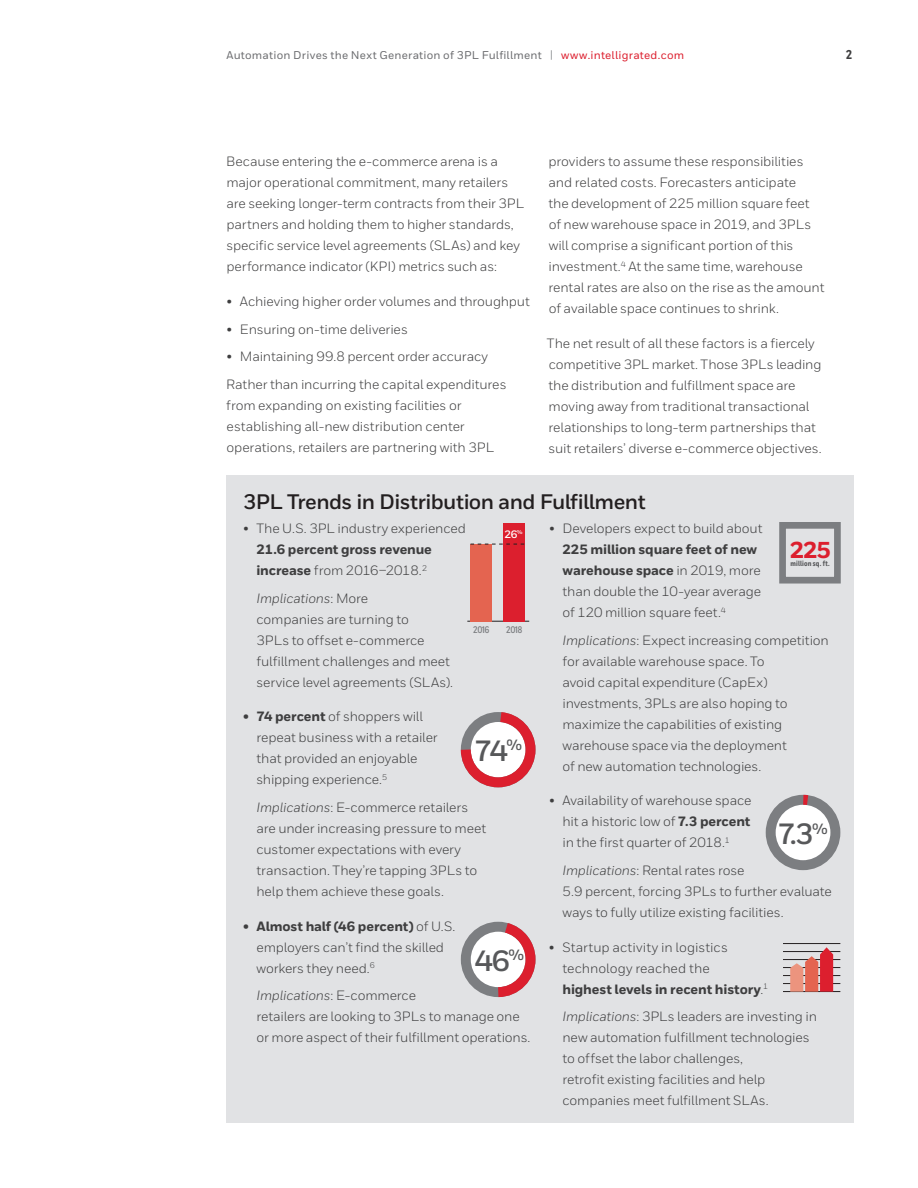
<style>
.page{position:relative;width:918px;height:1188px;background:#fff}
.page>*{position:absolute;margin:0;border:0;box-sizing:border-box;transform-origin:0 0}
.Author_Name{font:700 29.25px "Honeywell Sans";color:#57585a}
.Author_Name-2{font:800 22.95px "Honeywell Sans";color:#dc1f2e}
.heading_2__14_16{font:700 21px "Honeywell Sans";letter-spacing:-.025em;color:#231f20}
.Body__9_14_pt{font:13.5px/21px "Honeywell Sans";letter-spacing:-.01em;color:#3e3e3f}
.MASTER__Header_Foote{font:800 12.75px "Honeywell Cond";color:#3e3e3f}
.MASTER__Header_Foote-2{font:500 11.25px "Honeywell Sans";letter-spacing:.02em;color:#6c6d70}
.Author_Name-3{font:700 10.8px "Honeywell Sans";color:#fff}
.Author_Name-4{font:700 9.6px "Honeywell Cond";letter-spacing:-.05em;color:#7c7e81}
.Captions__Left_Align{font:800 7.5px "Honeywell Cond";letter-spacing:.025em;color:#57585a}
.s1{font-size:11.4px;color:#939598}
.s2{color:#dc1f2e}
.s3{font-weight:800}
.s4{font-style:italic}
</style>
<div class="page">
<div style="left:226px;top:475px;width:628px;height:648px;background:#e1e2e4"></div>
<svg style="left:466px;top:927px;width:65px;height:65px"></svg>
<div style="left:461px;top:922px;width:75px;height:75px;border:10px solid #7c7e81;border-radius:50%"></div>
<svg style="left:488px;top:921px;width:48px;height:77px"></svg>
<svg style="left:460px;top:712px;width:76px;height:76px"></svg>
<hr style="left:783px;top:991px;width:57px;height:1px;background:#231f20">
<hr style="left:783px;top:975px;width:57px;height:1px;background:#231f20">
<hr style="left:783px;top:983px;width:57px;height:1px;background:#231f20">
<hr style="left:783px;top:959px;width:57px;height:1px;background:#231f20">
<hr style="left:783px;top:951px;width:57px;height:1px;background:#231f20">
<hr style="left:783px;top:943px;width:57px;height:1px;background:#231f20">
<hr style="left:783px;top:967px;width:57px;height:1px;background:#231f20">
<svg style="left:790px;top:947px;width:43px;height:45px"></svg>
<hr style="left:467px;top:621px;width:62px;height:1px;background:#231f20">
<div style="left:471px;top:544px;width:21px;height:78px;background:#e46450"></div>
<div style="left:504px;top:523px;width:21px;height:99px;background:#dc1f2e"></div>
<svg style="left:471px;top:544px;width:53px;height:1px"></svg>
<div style="left:771px;top:800px;width:64px;height:65px;background:#fff;border-radius:50%"></div>
<div style="left:766px;top:795px;width:74px;height:75px;border:10px solid #7c7e81;border-radius:50%"></div>
<svg style="left:793px;top:794px;width:26px;height:16px"></svg>
<div style="left:779px;top:522px;width:62px;height:62px;border:7px solid #7c7e81"></div>
<p class="MASTER__Header_Foote-2" style="left:226px;top:48px;width:459px">Automation Drives the Next Generation of 3PL Fulfillment <span class="s1">|</span> <span class="s2">www.intelligrated.com</span></p>
<p class="MASTER__Header_Foote" style="left:846px;top:46px;width:7px">2</p>
<p class="Body__9_14_pt" style="left:226px;top:151px;width:299px">Because entering the e-commerce arena is a major operational commitment, many retailers are seeking longer-term contracts from their 3PL partners and holding them to higher standards, specific service level agreements (SLAs) and key performance indicator (KPI) metrics such as:</p>
<p class="Body__9_14_pt" style="left:226px;top:291px;width:305px">• Achieving higher order volumes and throughput</p>
<p class="Body__9_14_pt" style="left:226px;top:319px;width:183px">• Ensuring on-time deliveries</p>
<p class="Body__9_14_pt" style="left:226px;top:346px;width:263px">• Maintaining 99.8 percent order accuracy</p>
<p class="Body__9_14_pt" style="left:226px;top:374px;width:282px">Rather than incurring the capital expenditures from expanding on existing facilities or establishing all-new distribution center operations, retailers are partnering with 3PL</p>
<p class="Body__9_14_pt" style="left:548px;top:151px;width:278px">providers to assume these responsibilities and related costs. Forecasters anticipate<br>the development of 225 million square feet of new warehouse space in 2019, and 3PLs will comprise a significant portion of this investment.<sup>4</sup> At the same time, warehouse rental rates are also on the rise as the amount of available space continues to shrink.</p>
<p class="Body__9_14_pt" style="left:547px;top:333px;width:276px">The net result of all these factors is a fiercely competitive 3PL market. Those 3PLs leading the distribution and fulfillment space are moving away from traditional transactional relationships to long-term partnerships that suit retailers’ diverse e-commerce objectives.</p>
<p class="heading_2__14_16" style="left:243px;top:489px;width:404px">3PL Trends in Distribution and Fulfillment</p>
<p class="Body__9_14_pt" style="left:256px;top:518px;width:211px;text-indent:-14px">• The U.S. 3PL industry experienced<br><span class="s3">21.6 percent gross revenue increase</span> from 2016–2018.<sup>2</sup></p>
<p class="Body__9_14_pt" style="left:256px;top:588px;width:198px"><span class="s4">Implications</span>: More<br>companies are turning to<br>3PLs to offset e-commerce fulfillment challenges and meet service level agreements (SLAs).</p>
<p class="Body__9_14_pt" style="left:256px;top:706px;width:183px;text-indent:-14px"><span class="s3">• 74 percent</span> of shoppers will repeat business with a retailer that provided an enjoyable shipping experience.<sup>5</sup></p>
<p class="Body__9_14_pt" style="left:256px;top:797px;width:231px"><span class="s4">Implications</span>: E-commerce retailers are under increasing pressure to meet customer expectations with every transaction. They’re tapping 3PLs to help them achieve these goals.</p>
<p class="Body__9_14_pt" style="left:256px;top:915px;width:201px;text-indent:-14px"><span class="s3">• Almost half (46 percent)</span> of U.S. employers can’t find the skilled workers they need.<sup>6</sup></p>
<p class="Body__9_14_pt" style="left:256px;top:985px;width:276px"><span class="s4">Implications</span>: E-commerce<br>retailers are looking to 3PLs to manage one or more aspect of their fulfillment operations.</p>
<p class="Body__9_14_pt" style="left:562px;top:518px;width:202px;text-indent:-14px">• Developers expect to build about<br><span class="s3">225 million square feet of new warehouse space</span> in 2019, more than double the 10-year average of 120 million square feet.<sup>4</sup></p>
<p class="Body__9_14_pt" style="left:562px;top:630px;width:268px"><span class="s4">Implications</span>: Expect increasing competition for available warehouse space. To<br>avoid capital expenditure (CapEx) investments, 3PLs are also hoping to maximize the capabilities of existing warehouse space via the deployment<br>of new automation technologies.</p>
<p class="Body__9_14_pt" style="left:562px;top:790px;width:191px;text-align:justify;text-indent:-13px">• Availability of warehouse space hit a historic low of <span class="s3">7.3 percent </span>in the first quarter of 2018.<sup>1</sup></p>
<p class="Body__9_14_pt" style="left:562px;top:860px;width:271px"><span class="s4">Implications</span>: Rental rates rose<br>5.9 percent, forcing 3PLs to further evaluate ways to fully utilize existing facilities.</p>
<p class="Body__9_14_pt" style="left:562px;top:936px;width:207px;text-indent:-14px">• Startup activity in logistics technology reached the<br><span class="s3">highest levels in recent history</span>.<sup>1</sup></p>
<p class="Body__9_14_pt" style="left:562px;top:1006px;width:256px"><span class="s4">Implications</span>: 3PLs leaders are investing in new automation fulfillment technologies to offset the labor challenges,<br>retrofit existing facilities and help companies meet fulfillment SLAs.</p>
<p class="Author_Name-3" style="left:505px;top:528px;width:20px">26<sup>%</sup></p>
<p class="Author_Name-2" style="left:790px;top:536px;width:42px">225</p>
<p class="Captions__Left_Align" style="left:790px;top:558px;width:41px">million sq. ft.</p>
<p class="Author_Name-4" style="left:473px;top:624px;width:18px">2016</p>
<p class="Author_Name-4" style="left:506px;top:624px;width:18px">2018</p>
<p class="Author_Name" style="left:474px;top:733px;width:50px">74<sup>%</sup></p>
<p class="Author_Name" style="left:778px;top:816px;width:52px">7.3<sup>%</sup></p>
<p class="Author_Name" style="left:475px;top:943px;width:51px">46<sup>%</sup></p>
</div>
